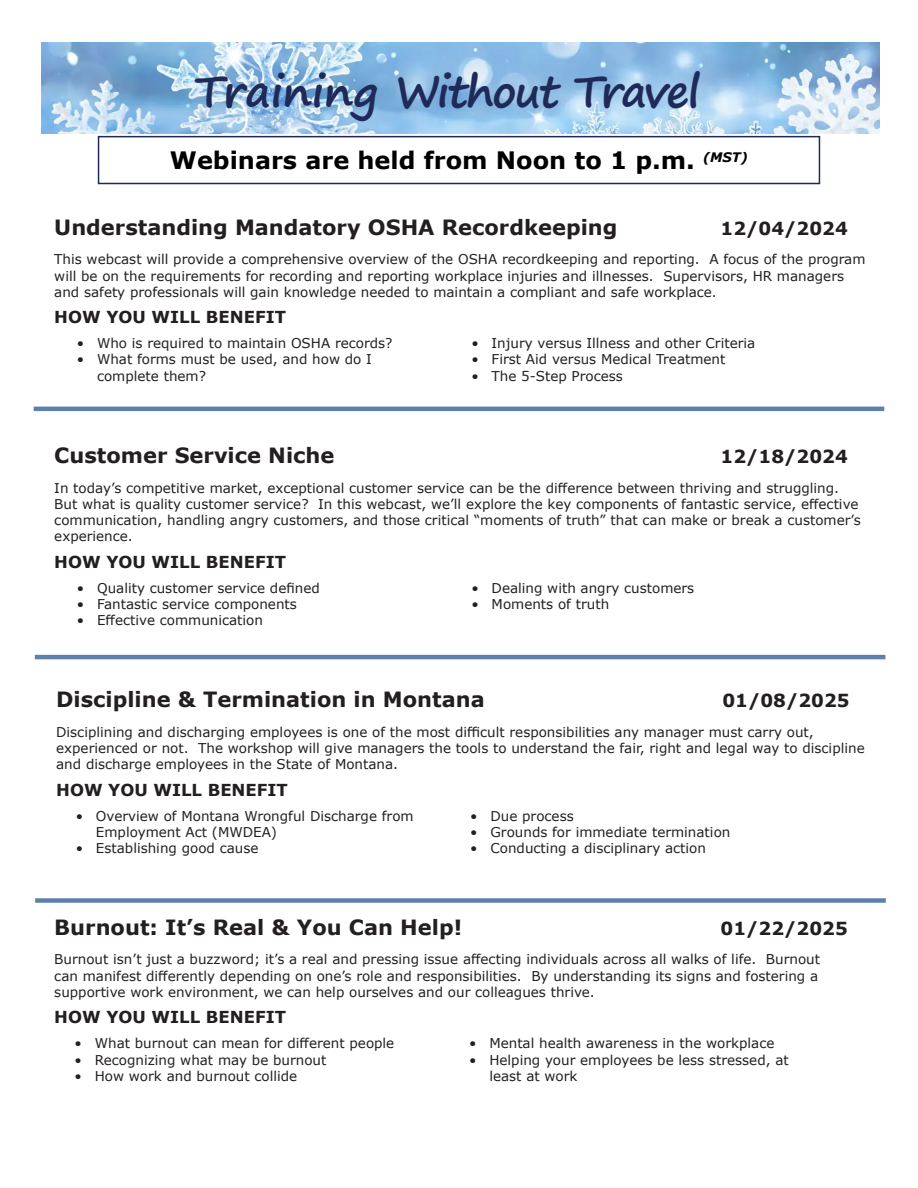
<style>
.page{position:relative;width:918px;height:1188px;background:#fff}
.page>*{position:absolute;margin:0;border:0;box-sizing:border-box;transform-origin:0 0}
.t1{font:700 43.5px "Segoe Print";letter-spacing:-.04em;color:#1f2a59}
.t2{font:700 24px "Verdana";color:#000}
.t3{font:700 21px "Verdana";color:#231f20}
.t4{font:700 18px "Verdana";color:#231f20}
.t5{font:700 16.5px "Verdana";color:#231f20}
.t6{font:13.5px/16.2px "Verdana";color:#231f20}
</style>
<div class="page">
<hr style="left:34px;top:407px;width:850px;height:4px;background:#5f80ad">
<hr style="left:35px;top:655px;width:850px;height:4px;background:#5f80ad">
<img style="left:41px;top:42px;width:839px;height:92px">
<div style="left:98px;top:136px;width:722px;height:48px;border:2px solid #1f2a59"></div>
<div style="left:35px;top:898px;width:851px;height:5px;background:#5f80ad"></div>
<p class="t1" style="left:194px;top:51px;width:507px">Training Without Travel</p>
<p class="t2" style="left:170px;top:144px;width:580px">Webinars are held from Noon to 1 p.m. <sup>(MST)</sup></p>
<p class="t3" style="left:54px;top:212px;width:565px">Understanding Mandatory OSHA Recordkeeping</p>
<p class="t4" style="left:721px;top:215px;width:129px">12/04/2024</p>
<p class="t6" style="left:54px;top:251px;width:813px">This webcast will provide a comprehensive overview of the OSHA recordkeeping and reporting. A focus of the program will be on the requirements for recording and reporting workplace injuries and illnesses. Supervisors, HR managers and safety professionals will gain knowledge needed to maintain a compliant and safe workplace.</p>
<p class="t5" style="left:54px;top:306px;width:233px">HOW YOU WILL BENEFIT</p>
<p class="t6" style="left:77px;top:335px;width:317px">• Who is required to maintain OSHA records?</p>
<p class="t6" style="left:97px;top:351px;width:276px;text-indent:-20px">• What forms must be used, and how do I complete them?</p>
<p class="t6" style="left:471px;top:335px;width:285px">• Injury versus Illness and other Criteria</p>
<p class="t6" style="left:471px;top:351px;width:256px">• First Aid versus Medical Treatment</p>
<p class="t6" style="left:471px;top:367px;width:153px">• The 5-Step Process</p>
<p class="t3" style="left:54px;top:441px;width:282px">Customer Service Niche</p>
<p class="t4" style="left:721px;top:444px;width:129px">12/18/2024</p>
<p class="t6" style="left:54px;top:480px;width:808px">In today’s competitive market, exceptional customer service can be the difference between thriving and struggling.<br>But what is quality customer service? In this webcast, we’ll explore the key components of fantastic service, effective communication, handling angry customers, and those critical “moments of truth” that can make or break a customer’s experience.</p>
<p class="t5" style="left:54px;top:550px;width:233px">HOW YOU WILL BENEFIT</p>
<p class="t6" style="left:77px;top:580px;width:245px">• Quality customer service defined</p>
<p class="t6" style="left:77px;top:596px;width:222px">• Fantastic service components</p>
<p class="t6" style="left:77px;top:612px;width:188px">• Effective communication</p>
<p class="t6" style="left:471px;top:580px;width:224px">• Dealing with angry customers</p>
<p class="t6" style="left:471px;top:596px;width:139px">• Moments of truth</p>
<p class="t3" style="left:56px;top:684px;width:430px">Discipline &amp; Termination in Montana</p>
<p class="t4" style="left:722px;top:688px;width:129px">01/08/2025</p>
<p class="t6" style="left:56px;top:723px;width:810px">Disciplining and discharging employees is one of the most difficult responsibilities any manager must carry out, experienced or not. The workshop will give managers the tools to understand the fair, right and legal way to discipline and discharge employees in the State of Montana.</p>
<p class="t5" style="left:56px;top:778px;width:233px">HOW YOU WILL BENEFIT</p>
<p class="t6" style="left:96px;top:807px;width:319px;text-indent:-20px">• Overview of Montana Wrongful Discharge from<br>Employment Act (MWDEA)</p>
<p class="t6" style="left:76px;top:840px;width:184px">• Establishing good cause</p>
<p class="t6" style="left:470px;top:807px;width:105px">• Due process</p>
<p class="t6" style="left:470px;top:824px;width:262px">• Grounds for immediate termination</p>
<p class="t6" style="left:470px;top:840px;width:237px">• Conducting a disciplinary action</p>
<p class="t3" style="left:54px;top:912px;width:409px">Burnout: It’s Real &amp; You Can Help!</p>
<p class="t4" style="left:721px;top:915px;width:129px">01/22/2025</p>
<p class="t6" style="left:54px;top:951px;width:767px">Burnout isn’t just a buzzword; it’s a real and pressing issue affecting individuals across all walks of life. Burnout can manifest differently depending on one’s role and responsibilities. By understanding its signs and fostering a supportive work environment, we can help ourselves and our colleagues thrive.</p>
<p class="t5" style="left:54px;top:1006px;width:233px">HOW YOU WILL BENEFIT</p>
<p class="t6" style="left:75px;top:1035px;width:321px">• What burnout can mean for different people</p>
<p class="t6" style="left:75px;top:1051px;width:253px">• Recognizing what may be burnout</p>
<p class="t6" style="left:75px;top:1068px;width:224px">• How work and burnout collide</p>
<p class="t6" style="left:469px;top:1035px;width:307px">• Mental health awareness in the workplace</p>
<p class="t6" style="left:489px;top:1051px;width:301px;text-indent:-20px">• Helping your employees be less stressed, at least at work</p>
</div>
